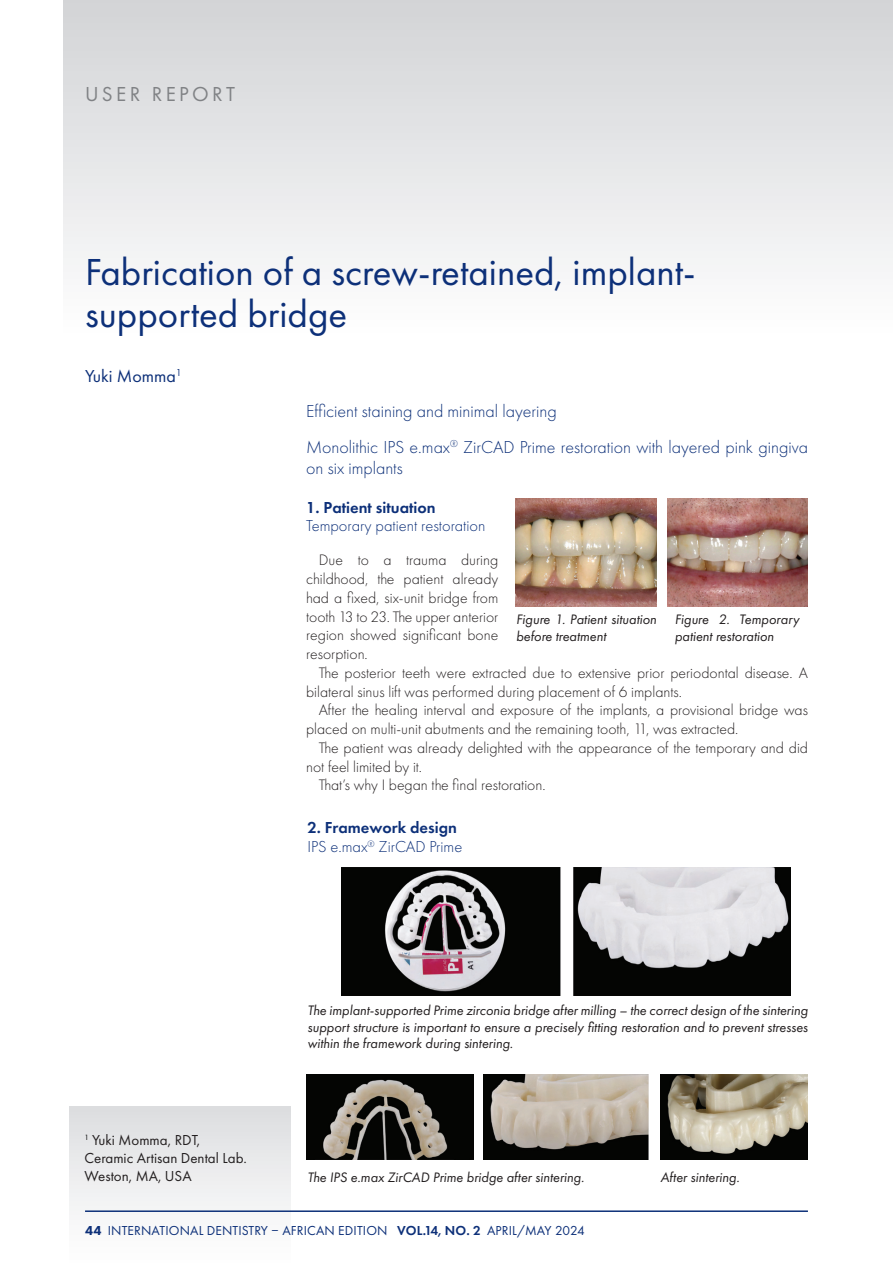
<style>
.page{position:relative;width:893px;height:1263px;background:#fff}
.page>*{position:absolute;margin:0;border:0;box-sizing:border-box;transform-origin:0 0}
.Grand_Titre{font:39px/42px "Futura PT";color:#0d3079}
.t1{font:21px "Futura PT";letter-spacing:.16em;color:#808285}
.t2{font:300 18px/21px "Futura PT";color:#0d3079}
.t3{font:18px "Futura PT";color:#0d3079}
.t4{font:300 16.5px "Futura PT";color:#0d3079}
.t5{font:600 16.5px "Futura PT";color:#0d3079}
.t6{font:300 15.75px/18.8px "Futura PT";color:#231f20}
.DM_Bio_Copy{font:15px "Futura PT";color:#231f20}
.t7{font:italic 14.25px/16.5px "Futura PT";color:#231f20}
.t8{font:13.5px "Futura PT";letter-spacing:.01em;color:#0d3079}
.s1{font-weight:800}
.s2{font-weight:600}
</style>
<div class="page">
<div style="left:70px;top:1106px;width:221px;height:157px;background:linear-gradient(to bottom,#dddee0,#fff)"></div>
<div style="left:64px;top:0;width:829px;height:337px;background:linear-gradient(to bottom,#d2d3d6,#fefefe)"></div>
<hr style="left:85px;top:1210px;width:723px;height:2px;background:#0d3079">
<img style="left:341px;top:868px;width:449px;height:127px">
<img style="left:307px;top:1074px;width:166px;height:85px">
<img style="left:483px;top:1074px;width:165px;height:85px">
<img style="left:660px;top:1074px;width:147px;height:85px">
<img style="left:515px;top:498px;width:142px;height:109px">
<img style="left:667px;top:498px;width:141px;height:109px">
<p class="t1" style="left:85px;top:82px;width:152px">USER REPORT</p>
<p class="Grand_Titre" style="left:85px;top:251px;width:612px">Fabrication of a screw-retained, implant&shy;supported bridge</p>
<p class="t3" style="left:85px;top:365px;width:98px">Yuki Momma<sup>1</sup></p>
<p class="t2" style="left:306px;top:401px;width:252px">Efficient staining and minimal layering</p>
<p class="t2" style="left:306px;top:437px;width:503px">Monolithic IPS e.max<sup>®</sup> ZirCAD Prime restoration with layered pink gingiva on six implants</p>
<p class="t5" style="left:306px;top:497px;width:131px">1. Patient situation</p>
<p class="t4" style="left:306px;top:517px;width:181px">Temporary patient restoration</p>
<p class="t6" style="left:306px;top:551px;width:194px;text-align:justify;text-indent:13px">Due to a trauma during childhood, the patient already had a fixed, six-unit bridge from tooth 13 to 23. The upper anterior region showed significant bone resorption.</p>
<p class="t6" style="left:306px;top:663px;width:503px;text-indent:13px">The posterior teeth were extracted due to extensive prior periodontal disease. A bilateral sinus lift was performed during placement of 6 implants.</p>
<p class="t6" style="left:306px;top:701px;width:503px;text-indent:13px">After the healing interval and exposure of the implants, a provisional bridge was placed on multi-unit abutments and the remaining tooth, 11, was extracted.</p>
<p class="t6" style="left:319px;top:738px;width:491px">The patient was already delighted with the appearance of the temporary and did</p>
<p class="t6" style="left:306px;top:757px;width:117px">not feel limited by it.</p>
<p class="t6" style="left:319px;top:776px;width:228px">That’s why I began the final restoration.</p>
<p class="t7" style="left:516px;top:611px;width:142px">Figure 1. Patient situation before treatment</p>
<p class="t7" style="left:675px;top:611px;width:126px">Figure 2. Temporary patient restoration</p>
<p class="t5" style="left:307px;top:817px;width:151px">2. Framework design</p>
<p class="t4" style="left:307px;top:837px;width:156px">IPS e.max<sup>®</sup> ZirCAD Prime</p>
<p class="DM_Bio_Copy" style="left:84px;top:1131px;width:117px"><sup>1</sup> Yuki Momma, RDT,</p>
<p class="DM_Bio_Copy" style="left:84px;top:1149px;width:164px">Ceramic Artisan Dental Lab.</p>
<p class="DM_Bio_Copy" style="left:84px;top:1167px;width:109px">Weston, MA, USA</p>
<p class="t7" style="left:307px;top:1002px;width:502px;text-align:justify">The implant-supported Prime zirconia bridge after milling – the correct design of the sintering support structure is important to ensure a precisely fitting restoration and to prevent stresses within the framework during sintering.</p>
<p class="t7" style="left:307px;top:1169px;width:278px">The IPS e.max ZirCAD Prime bridge after sintering.</p>
<p class="t7" style="left:660px;top:1169px;width:81px">After sintering.</p>
<p class="t8" style="left:85px;top:1223px;width:501px"><span class="s1">44</span> INTERNATIONAL DENTISTRY – AFRICAN EDITION <span class="s2">VOL.14, NO. 2</span> APRIL/MAY 2024</p>
</div>
